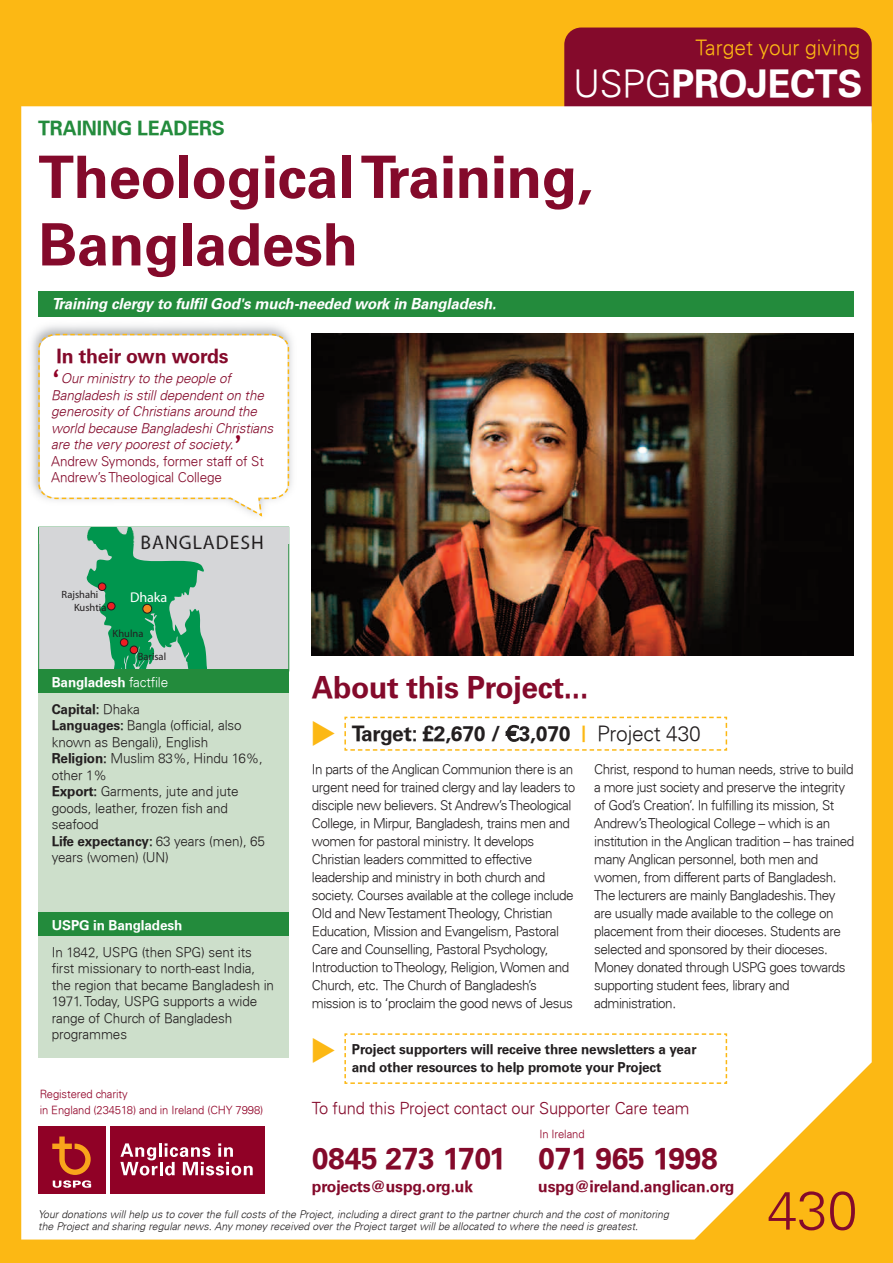
<style>
.page{position:relative;width:893px;height:1263px;background:#fcb814}
.page>*{position:absolute;margin:0;border:0;box-sizing:border-box;transform-origin:0 0}
.t1{font:700 58.5px/67.5px "Univers";letter-spacing:-.01em;color:#840a2b}
.t2{font:300 54px "Univers";color:#840a2b}
.t3{font:700 37.5px "Univers";letter-spacing:-.01em;color:#fff}
.t4{font:700 30px "Univers";letter-spacing:-.01em;color:#840a2b}
.t5{font:700 21px "Univers";letter-spacing:-.01em;color:#231f20}
.t6{font:300 21px "Univers";color:#fcb814}
.t7{font:italic 700 19.65px "Helvetica";letter-spacing:.05em;color:#231f20}
.t8{font:700 19.5px "Univers";letter-spacing:-.01em;color:#840a2b}
.t9{font:700 19.5px "Univers";letter-spacing:-.01em;color:#238b3c}
.t10{font:300 16.5px "Univers";letter-spacing:-.01em;color:#840a2b}
.t11{font:700 15.75px "Univers";letter-spacing:-.01em;color:#840a2b}
.t12{font:italic 700 15px "Univers";letter-spacing:-.01em;color:#fff}
.t13{font:700 14.1px "Helvetica";letter-spacing:-.005em;color:#fff}
.t14{font:300 13.5px/18px "Univers";letter-spacing:-.035em;color:#231f20}
.t15{font:300 13.5px/16.5px "Univers";letter-spacing:-.01em;color:#231f20}
.t16{font:italic 300 13.5px/16.5px "Univers";letter-spacing:-.01em;color:#840a2b}
.t17{font:700 13.5px/18px "Univers";letter-spacing:-.01em;color:#231f20;text-align:center}
.t18{font:700 13.5px "Univers";letter-spacing:-.01em;color:#fff}
.t19{font:300 11.25px/16.4px "Univers";letter-spacing:-.01em;color:#900126}
.t20{font:italic 300 10.5px/12px "Univers";color:#231f20}
.t21{font:700 10.5px "Helvetica";color:#231f20}
.s1{font-weight:300}
.s2{font-family:"Trebuchet MS";font-weight:400;font-style:normal;font-size:27px;color:#900126}
.s3{font-style:normal}
.s4{font-weight:700}
.s5{font-family:"Lucida Sans Unicode";font-weight:400}
.s6{font-size:16.5px;color:#fcb814}
.s7{color:#fcb814}
</style>
<div class="page">
<div style="left:564px;top:28px;width:308px;height:108px;background:#840a2b;border-radius:17px"></div>
<div style="left:21px;top:106px;width:851px;height:1133px;background:#fff"></div>
<svg style="left:40px;top:544px;width:247px;height:125px;background:#97c1ae"></svg>
<div style="left:38px;top:527px;width:251px;height:144px;border:1px solid #238b3c"></div>
<div style="left:38px;top:693px;width:251px;height:220px;background:#cddfcb"></div>
<div style="left:38px;top:936px;width:251px;height:122px;background:#cddfcb"></div>
<div style="left:38px;top:912px;width:251px;height:24px;background:#238b3c"></div>
<img style="left:312px;top:334px;width:541px;height:321px">
<svg style="left:344px;top:716px;width:384px;height:35px;background:#fefbf2"></svg>
<img style="left:23px;top:317px;width:278px;height:227px">
<img style="left:39px;top:527px;width:249px;height:17px">
<div style="left:38px;top:333px;width:252px;height:185px;background:#fff"></div>
<div style="left:38px;top:670px;width:251px;height:23px;background:#238b3c"></div>
<div style="left:38px;top:292px;width:815px;height:25px;background:#238b3c"></div>
<div style="left:344px;top:1032px;width:384px;height:53px;background:#fff"></div>
<div style="left:34px;top:1121px;width:234px;height:79px;background:#fff"></div>
<div style="left:38px;top:1126px;width:68px;height:67px;background:#900126"></div>
<svg style="left:52px;top:1136px;width:39px;height:52px"></svg>
<div style="left:110px;top:1126px;width:155px;height:67px;background:#900126"></div>
<svg style="left:120px;top:1143px;width:133px;height:32px"></svg>
<svg style="left:313px;top:721px;width:22px;height:25px"></svg>
<h3 class="t6" style="left:696px;top:35px;width:166px">Target your giving</h3>
<h3 class="t9" style="left:38px;top:117px;width:188px">Training leaders</h3>
<h3 class="t3" style="left:573px;top:62px;width:291px"><span class="s1">USPG</span>ProjecTs</h3>
<h1 class="t1" style="left:38px;top:144px;width:556px">TheologicalTraining,<br>Bangladesh</h1>
<p class="t12" style="left:52px;top:295px;width:446px">Training clergy to fulfil God's much-needed work in Bangladesh.</p>
<h3 class="t8" style="left:57px;top:344px;width:174px">in their own words</h3>
<p class="t16" style="left:51px;top:370px;width:224px"><span class="s2">‘</span>Our ministry to the people of Bangladesh is still dependent on the generosity of Christians around the world because Bangladeshi Christians are the very poorest of society.<span class="s2">’ </span><span class="s3">Andrew Symonds, former staff of St Andrew’sTheological College</span></p>
<p class="t21" style="left:62px;top:591px;width:38px">Rajshahi</p>
<p class="t21" style="left:74px;top:603px;width:34px">Kushtia</p>
<h3 class="t7" style="left:141px;top:535px;width:125px">BANGLADESH</h3>
<p class="t13" style="left:130px;top:592px;width:39px">Dhaka</p>
<p class="t21" style="left:113px;top:629px;width:32px">Khulna</p>
<p class="t21" style="left:138px;top:652px;width:30px">Barisal</p>
<p class="t18" style="left:52px;top:674px;width:118px">Bangladesh <span class="s1">factfile</span></p>
<h3 class="t4" style="left:312px;top:670px;width:278px">about this Project...</h3>
<p class="t15" style="left:52px;top:701px;width:215px"><span class="s4">capital:</span> Dhaka<br><span class="s4">languages:</span> Bangla (official, also known as Bengali), English <span class="s4">religion:</span> Muslim 83%, Hindu 16%, other 1%<br><span class="s4">export:</span> Garments, jute and jute goods, leather, frozen fish and seafood<br><span class="s4">life expectancy:</span> 63 years (men), 65 years (women) (UN)</p>
<h3 class="t5" style="left:352px;top:721px;width:351px">Target: £2,670 / <span class="s5">€</span>3,070 <span class="s6">|</span> <span class="s1">Project 430</span></h3>
<p class="t14" style="left:312px;top:760px;width:265px">In parts of the Anglican Communion there is an urgent need for trained clergy and lay leaders to disciple new believers. St Andrew’sTheological College, in Mirpur, Bangladesh, trains men and women for pastoral ministry. It develops Christian leaders committed to effective leadership and ministry in both church and society. Courses available at the college include Old and NewTestamentTheology, Christian Education, Mission and Evangelism, Pastoral Care and Counselling, Pastoral Psychology, Introduction toTheology, Religion, Women and Church, etc. The Church of Bangladesh’s mission is to ‘proclaim the good news of Jesus</p>
<p class="t14" style="left:594px;top:760px;width:262px">Christ, respond to human needs, strive to build a more just society and preserve the integrity of God’s Creation’. In fulfilling its mission, St Andrew’sTheological College – which is an institution in the Anglican tradition – has trained many Anglican personnel, both men and women, from different parts of Bangladesh.<br>The lecturers are mainly Bangladeshis.They are usually made available to the college on placement from their dioceses. Students are selected and sponsored by their dioceses.<br>Money donated through USPG goes towards supporting student fees, library and administration.</p>
<p class="t18" style="left:52px;top:917px;width:132px">UsPg in Bangladesh</p>
<p class="t15" style="left:52px;top:943px;width:224px">In 1842, USPG (then SPG) sent its first missionary to north-east India, the region that became Bangladesh in<br>1971.Today, USPG supports a wide range of Church of Bangladesh programmes</p>
<p class="t17" style="left:310px;top:1040px;width:388px"><span class="s7">◆</span> Project supporters will receive three newsletters a year and other resources to help promote your Project</p>
<p class="t19" style="left:40px;top:1086px;width:225px">Registered charity<br>in England (234518) and in Ireland (CHY 7998)</p>
<p class="t10" style="left:312px;top:1098px;width:379px">To fund this Project contact our Supporter Care team</p>
<h3 class="t4" style="left:312px;top:1141px;width:196px">0845 273 1701</h3>
<p class="t11" style="left:312px;top:1177px;width:163px">projects@uspg.org.uk</p>
<p class="t19" style="left:539px;top:1125px;width:47px">In Ireland</p>
<h3 class="t4" style="left:538px;top:1141px;width:181px">071 965 1998</h3>
<p class="t11" style="left:538px;top:1177px;width:198px">uspg@ireland.anglican.org</p>
<p class="t20" style="left:38px;top:1209px;width:632px">Your donations will help us to cover the full costs of the Project, including a direct grant to the partner church and the cost of monitoring the Project and sharing regular news. Any money received over the Project target will be allocated to where the need is greatest.</p>
<h2 class="t2" style="left:767px;top:1178px;width:92px">430</h2>
</div>
